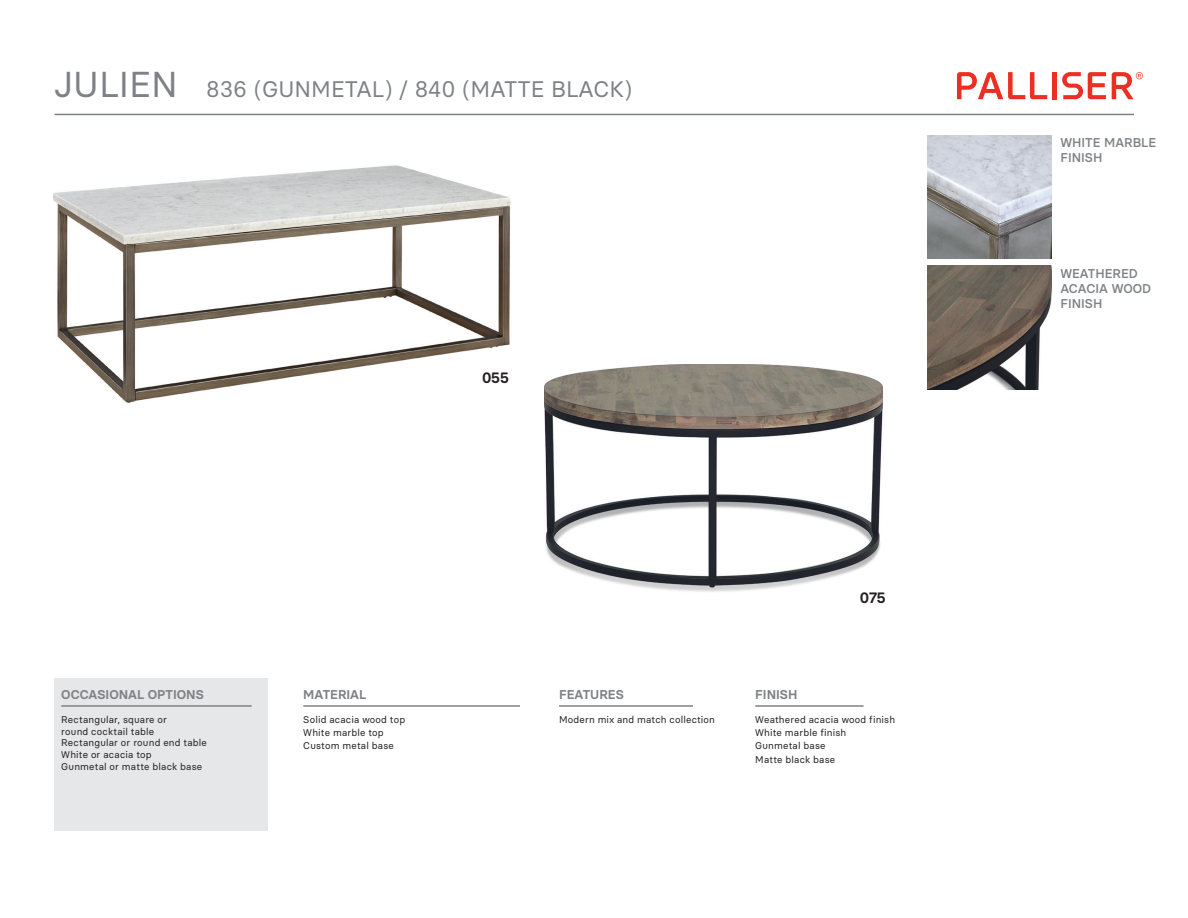
<style>
.page{position:relative;width:1188px;height:918px;background:#fff}
.page>*{position:absolute;margin:0;border:0;box-sizing:border-box;transform-origin:0 0}
.t1{font:22.5px "Basier Circle";color:#7f8186}
.t2{font:600 15px "Basier Circle";letter-spacing:-.01em;color:#231f20}
.t3{font:500 12.75px/15.3px "Basier Circle";color:#7f8186}
.t4{font:600 12.75px "Basier Circle";color:#7f8186}
.t5{font:9.75px/13.2px "Basier Circle";letter-spacing:.015em;color:#231f20}
.s1{font-size:36px}
</style>
<div class="page">
<img style="left:53px;top:113px;width:506px;height:290px">
<img style="left:544px;top:364px;width:339px;height:228px">
<div style="left:54px;top:678px;width:214px;height:153px;background:#e6e7e9"></div>
<img style="left:928px;top:135px;width:123px;height:123px">
<img style="left:928px;top:266px;width:123px;height:123px">
<hr style="left:55px;top:114px;width:1079px;height:1px;background:#7f8186">
<svg style="left:957px;top:72px;width:90px;height:27px"></svg>
<hr style="left:1052px;top:72px;width:4px;height:27px;background:#ee2e22">
<svg style="left:1062px;top:72px;width:44px;height:27px"></svg>
<svg style="left:1112px;top:72px;width:31px;height:27px"></svg>
<hr style="left:61px;top:705px;width:191px;height:2px;background:#7f8186">
<hr style="left:755px;top:705px;width:109px;height:2px;background:#7f8186">
<hr style="left:303px;top:705px;width:217px;height:2px;background:#7f8186">
<hr style="left:559px;top:705px;width:134px;height:2px;background:#7f8186">
<h1 class="t1" style="left:54px;top:75px;width:579px"><span class="s1">JULIEN</span> 836 (GUNMETAL) / 840 (MATTE BLACK)</h1>
<h2 class="t2" style="left:482px;top:369px;width:28px">055</h2>
<h3 class="t4" style="left:61px;top:686px;width:144px">OCCASIONAL OPTIONS</h3>
<h3 class="t4" style="left:303px;top:686px;width:64px">MATERIAL</h3>
<h3 class="t4" style="left:559px;top:686px;width:66px">FEATURES</h3>
<h3 class="t4" style="left:755px;top:686px;width:44px">FINISH</h3>
<h2 class="t2" style="left:860px;top:589px;width:28px">075</h2>
<p class="t5" style="left:61px;top:714px;width:147px;line-height:11.7px">Rectangular, square or<br>round cocktail table<br>Rectangular or round end table<br>White or acacia top<br>Gunmetal or matte black base</p>
<p class="t5" style="left:303px;top:713px;width:103px">Solid acacia wood top<br>White marble top<br>Custom metal base</p>
<p class="t5" style="left:559px;top:713px;width:157px">Modern mix and match collection</p>
<p class="t5" style="left:755px;top:713px;width:142px">Weathered acacia wood finish<br>White marble finish<br>Gunmetal base<br>Matte black base</p>
<h3 class="t3" style="left:1060px;top:135px;width:97px">WHITE MARBLE<br>FINISH</h3>
<h3 class="t3" style="left:1060px;top:266px;width:92px">WEATHERED<br>ACACIA WOOD<br>FINISH</h3>
</div>
